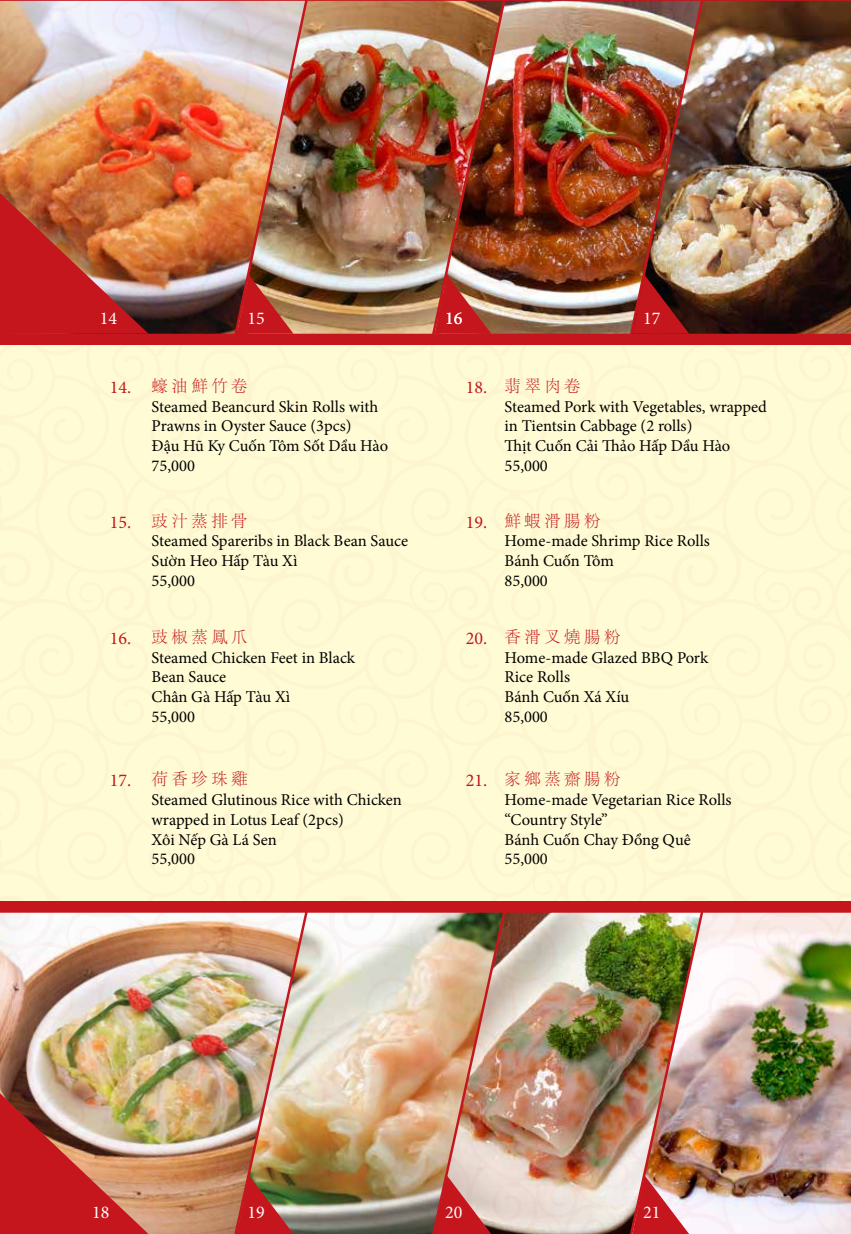
<style>
.page{position:relative;width:851px;height:1234px;background:#fff}
.page>*{position:absolute;margin:0;border:0;box-sizing:border-box;transform-origin:0 0}
.t1{font:18px "Minion Pro";color:#c4161c}
.t2{font:18px "Minion Pro";color:#fff}
.t3{font:16.5px/19.8px "Minion Pro";color:#000}
.t4{font:300 16.5px "Adobe Song Std";color:#c4161c}
</style>
<div class="page">
<img style="left:0;top:905px;width:165px;height:187px">
<img style="left:165px;top:905px;width:343px;height:327px">
<img style="left:0;top:1092px;width:185px;height:141px">
<svg style="left:165px;top:905px;width:20px;height:8px"></svg>
<img style="left:165px;top:926px;width:48px;height:111px">
<img style="left:508px;top:905px;width:342px;height:327px">
<svg style="left:434px;top:1174px;width:89px;height:59px;background:#d08c87"></svg>
<svg style="left:493px;top:1098px;width:36px;height:44px;background:#ba8568"></svg>
<svg style="left:508px;top:905px;width:20px;height:8px"></svg>
<svg style="left:508px;top:926px;width:49px;height:111px;background:#c7b4a3"></svg>
<div style="left:0;top:562px;width:165px;height:343px;background:#fffcd5"></div>
<svg style="left:0;top:895px;width:31px;height:35px"></svg>
<div style="left:165px;top:562px;width:343px;height:343px;background:#fffcd5"></div>
<svg style="left:333px;top:895px;width:42px;height:35px"></svg>
<svg style="left:147px;top:838px;width:32px;height:39px"></svg>
<div style="left:149px;top:754px;width:36px;height:45px;background:#fffcd5"></div>
<svg style="left:165px;top:562px;width:20px;height:8px"></svg>
<div style="left:165px;top:583px;width:48px;height:111px;background:#fffcd5"></div>
<div style="left:508px;top:562px;width:342px;height:343px;background:#fffcd5"></div>
<svg style="left:676px;top:895px;width:42px;height:35px"></svg>
<svg style="left:490px;top:838px;width:33px;height:39px"></svg>
<div style="left:493px;top:754px;width:36px;height:45px;background:#fffcd5"></div>
<svg style="left:508px;top:562px;width:20px;height:8px"></svg>
<div style="left:508px;top:583px;width:49px;height:111px;background:#fffcd5"></div>
<div style="left:0;top:350px;width:165px;height:212px;background:#fffcd5"></div>
<svg style="left:0;top:552px;width:31px;height:35px"></svg>
<img style="left:165px;top:219px;width:343px;height:343px">
<svg style="left:333px;top:552px;width:42px;height:35px"></svg>
<svg style="left:147px;top:495px;width:32px;height:39px"></svg>
<div style="left:149px;top:411px;width:36px;height:44px;background:#fffcd5"></div>
<img style="left:508px;top:219px;width:342px;height:343px">
<svg style="left:676px;top:552px;width:42px;height:35px"></svg>
<svg style="left:490px;top:495px;width:33px;height:39px"></svg>
<div style="left:493px;top:411px;width:36px;height:44px;background:#fffcd5"></div>
<svg style="left:508px;top:219px;width:20px;height:8px"></svg>
<img style="left:508px;top:239px;width:49px;height:111px">
<img style="left:213px;top:0;width:295px;height:219px">
<svg style="left:333px;top:208px;width:42px;height:36px;background:#b0866b"></svg>
<img style="left:0;top:0;width:213px;height:350px">
<img style="left:508px;top:0;width:342px;height:219px">
<svg style="left:676px;top:208px;width:42px;height:36px;background:#c9aa88"></svg>
<svg style="left:490px;top:152px;width:33px;height:38px"></svg>
<img style="left:493px;top:68px;width:36px;height:44px">
<svg style="left:508px;top:0;width:12px;height:7px"></svg>
<p class="t2" style="left:100px;top:306px;width:19px">14</p>
<p class="t2" style="left:247px;top:306px;width:19px">15</p>
<p class="t2" style="left:445px;top:306px;width:19px">16</p>
<p class="t2" style="left:643px;top:306px;width:19px">17</p>
<p class="t4" style="left:151px;top:377px;width:98px">蠔 油 鮮 竹 卷</p>
<p class="t3" style="left:151px;top:396px;width:238px">Steamed Beancurd Skin Rolls with<br>Prawns in Oyster Sauce (3pcs)<br>Đậu Hũ Ky Cuốn Tôm Sốt Dầu Hào<br>75,000</p>
<p class="t1" style="left:110px;top:375px;width:23px">14.</p>
<p class="t1" style="left:465px;top:375px;width:23px">18.</p>
<p class="t4" style="left:504px;top:377px;width:78px">翡 翠 肉 卷</p>
<p class="t3" style="left:504px;top:396px;width:264px">Steamed Pork with Vegetables, wrapped in Tientsin Cabbage (2 rolls)<br>Thịt Cuốn Cải Thảo Hấp Dầu Hào<br>55,000</p>
<p class="t4" style="left:151px;top:511px;width:98px">豉 汁 蒸 排 骨</p>
<p class="t3" style="left:151px;top:531px;width:258px">Steamed Spareribs in Black Bean Sauce<br>Sườn Heo Hấp Tàu Xì<br>55,000</p>
<p class="t1" style="left:110px;top:510px;width:23px">15.</p>
<p class="t1" style="left:465px;top:510px;width:23px">19.</p>
<p class="t4" style="left:504px;top:511px;width:98px">鮮 蝦 滑 腸 粉</p>
<p class="t3" style="left:504px;top:531px;width:207px">Home-made Shrimp Rice Rolls<br>Bánh Cuốn Tôm<br>85,000</p>
<p class="t4" style="left:151px;top:627px;width:98px">豉 椒 蒸 鳳 爪</p>
<p class="t3" style="left:151px;top:647px;width:205px">Steamed Chicken Feet in Black<br>Bean Sauce<br>Chân Gà Hấp Tàu Xì<br>55,000</p>
<p class="t1" style="left:110px;top:626px;width:23px">16.</p>
<p class="t1" style="left:465px;top:626px;width:23px">20.</p>
<p class="t4" style="left:504px;top:627px;width:118px">香 滑 叉 燒 腸 粉</p>
<p class="t3" style="left:504px;top:647px;width:205px">Home-made Glazed BBQ Pork<br>Rice Rolls<br>Bánh Cuốn Xá Xíu<br>85,000</p>
<p class="t4" style="left:151px;top:770px;width:98px">荷 香 珍 珠 雞</p>
<p class="t3" style="left:151px;top:789px;width:252px">Steamed Glutinous Rice with Chicken wrapped in Lotus Leaf (2pcs)<br>Xôi Nếp Gà Lá Sen<br>55,000</p>
<p class="t1" style="left:110px;top:768px;width:23px">17.</p>
<p class="t1" style="left:465px;top:768px;width:23px">21.</p>
<p class="t4" style="left:504px;top:770px;width:118px">家 鄉 蒸 齋 腸 粉</p>
<p class="t3" style="left:504px;top:789px;width:228px">Home-made Vegetarian Rice Rolls “Country Style”<br>Bánh Cuốn Chay Đồng Quê<br>55,000</p>
<p class="t2" style="left:92px;top:1199px;width:19px">18</p>
<p class="t2" style="left:247px;top:1199px;width:19px">19</p>
<p class="t2" style="left:445px;top:1199px;width:19px">20</p>
<p class="t2" style="left:643px;top:1199px;width:19px">21</p>
</div>
